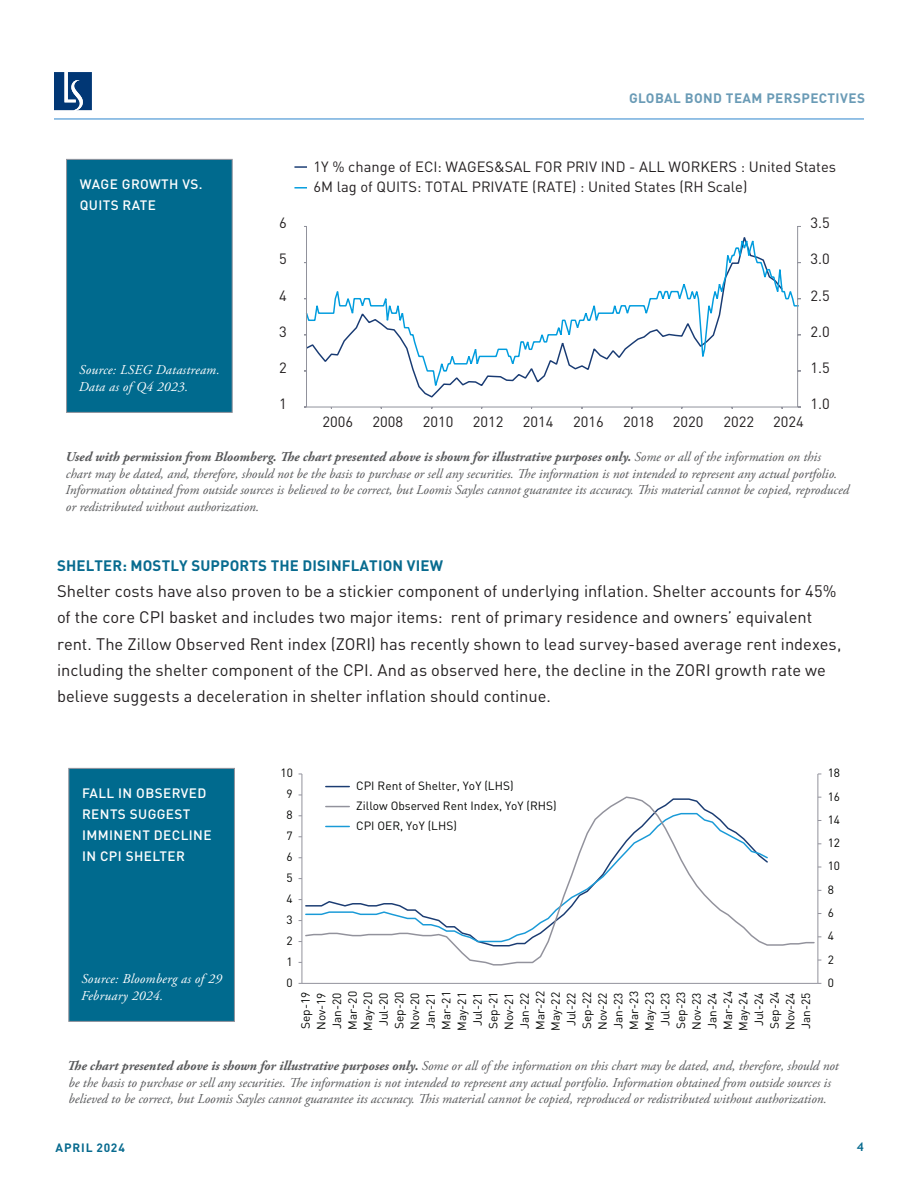
<style>
.page{position:relative;width:918px;height:1188px;background:#fff}
.page>*{position:absolute;margin:0;border:0;box-sizing:border-box;transform-origin:0 0}
.Body_Copy{font:16.5px/26.2px "DINOT";color:#231f20}
.Sub_Head_new{font:700 15px "DINOT";letter-spacing:.01em;color:#086b8f}
.t1{font:14.7px "DINOT";color:#231f20}
.Legal_Disclosure{font:italic 13.5px/16.5px "Adobe Garamond Pro";color:#57585a}
.t2{font:500 13.5px/21px "DINOT";letter-spacing:.03em;color:#fff}
.t3{font:italic 13.5px/16.5px "Adobe Garamond Pro";letter-spacing:.02em;color:#fff}
.t4{font:700 13.5px "DINOT";letter-spacing:.03em;color:#6a9bb6}
.t5{font:700 12px "DINOT";letter-spacing:.07em;color:#086b8f}
.t6{font:700 12px "Trebuchet MS";color:#086b8f}
.t7{font:11.85px/15.6px "DINOT";color:#040503;text-align:center}
.s1{font-weight:700}
</style>
<div class="page">
<svg style="left:305px;top:234px;width:495px;height:158px"></svg>
<hr style="left:307px;top:407px;width:491px;height:1px;background:#91929c">
<hr style="left:797px;top:226px;width:1px;height:181px;background:#91929c">
<hr style="left:306px;top:226px;width:1px;height:181px;background:#91929c">
<svg style="left:294px;top:166px;width:13px;height:2px"></svg>
<svg style="left:294px;top:187px;width:13px;height:2px"></svg>
<div style="left:66px;top:159px;width:167px;height:254px;background:#006a8e;border:1px solid #91929b"></div>
<hr style="left:818px;top:774px;width:1px;height:209px;background:#92929c">
<hr style="left:302px;top:774px;width:1px;height:209px;background:#92929c">
<hr style="left:302px;top:983px;width:516px;height:1px;background:#92929c">
<svg style="left:305px;top:796px;width:510px;height:170px"></svg>
<svg style="left:326px;top:786px;width:23px;height:1px"></svg>
<svg style="left:326px;top:826px;width:23px;height:1px"></svg>
<svg style="left:326px;top:806px;width:23px;height:1px"></svg>
<div style="left:68px;top:768px;width:167px;height:254px;background:#006a8e;border:1px solid #91929b"></div>
<hr style="left:54px;top:118px;width:810px;height:2px;background:#73aede">
<svg style="left:54px;top:72px;width:38px;height:38px"></svg>
<p class="t4" style="left:629px;top:90px;width:237px">GLOBAL BOND TEAM PERSPECTIVES</p>
<p class="t1" style="left:314px;top:157px;width:524px">1Y % change of ECI: WAGES&amp;SAL FOR PRIV IND - ALL WORKERS : United States</p>
<p class="t2" style="left:80px;top:174px;width:124px">WAGE GROWTH VS.</p>
<p class="t1" style="left:314px;top:178px;width:435px">6M lag of QUITS: TOTAL PRIVATE (RATE) : United States (RH Scale)</p>
<p class="t2" style="left:80px;top:195px;width:78px">QUITS RATE</p>
<p class="t1" style="left:279px;top:214px;width:9px">6</p>
<p class="t1" style="left:811px;top:214px;width:21px">3.5</p>
<p class="t1" style="left:279px;top:250px;width:9px">5</p>
<p class="t1" style="left:811px;top:250px;width:21px">3.0</p>
<p class="t1" style="left:279px;top:286px;width:9px">4</p>
<p class="t1" style="left:811px;top:286px;width:21px">2.5</p>
<p class="t1" style="left:279px;top:322px;width:9px">3</p>
<p class="t1" style="left:811px;top:322px;width:21px">2.0</p>
<p class="t3" style="left:79px;top:362px;width:143px">Source: LSEG Datastream.<br>Data as of Q4 2023.</p>
<p class="t1" style="left:279px;top:358px;width:9px">2</p>
<p class="t1" style="left:811px;top:358px;width:21px">1.5</p>
<p class="t1" style="left:279px;top:394px;width:9px">1</p>
<p class="t1" style="left:811px;top:394px;width:21px">1.0</p>
<p class="t1" style="left:323px;top:413px;width:32px">2006</p>
<p class="t1" style="left:372px;top:413px;width:32px">2008</p>
<p class="t1" style="left:423px;top:413px;width:32px">2010</p>
<p class="t1" style="left:473px;top:413px;width:32px">2012</p>
<p class="t1" style="left:523px;top:413px;width:32px">2014</p>
<p class="t1" style="left:573px;top:413px;width:32px">2016</p>
<p class="t1" style="left:623px;top:413px;width:32px">2018</p>
<p class="t1" style="left:673px;top:413px;width:32px">2020</p>
<p class="t1" style="left:723px;top:413px;width:32px">2022</p>
<p class="t1" style="left:773px;top:413px;width:32px">2024</p>
<p class="Legal_Disclosure" style="left:65px;top:449px;width:785px"><span class="s1">Used with permission from Bloomberg. The chart presented above is shown for illustrative purposes only.</span> Some or all of the information on this chart may be dated, and, therefore, should not be the basis to purchase or sell any securities. The information is not intended to represent any actual portfolio.<br>Information obtained from outside sources is believed to be correct, but Loomis Sayles cannot guarantee its accuracy. This material cannot be copied, reproduced or redistributed without authorization.</p>
<p class="Sub_Head_new" style="left:57px;top:556px;width:387px">SHELTER: MOSTLY SUPPORTS THE DISINFLATION VIEW</p>
<p class="Body_Copy" style="left:57px;top:578px;width:786px">Shelter costs have also proven to be a stickier component of underlying inflation. Shelter accounts for 45% of the core CPI basket and includes two major items: rent of primary residence and owners’ equivalent rent. The Zillow Observed Rent index (ZORI) has recently shown to lead survey-based average rent indexes, including the shelter component of the CPI. And as observed here, the decline in the ZORI growth rate we believe suggests a deceleration in shelter inflation should continue.</p>
<p class="t2" style="left:82px;top:783px;width:131px">FALL IN OBSERVED<br>RENTS SUGGEST<br>IMMINENT DECLINE<br>IN CPI SHELTER</p>
<p class="t3" style="left:81px;top:971px;width:142px">Source: Bloomberg as of 29<br>February 2024.</p>
<p class="t7" style="left:281px;top:765px;width:14px">10</p>
<p class="t7" style="left:286px;top:786px;width:8px">9</p>
<p class="t7" style="left:286px;top:807px;width:8px">8</p>
<p class="t7" style="left:286px;top:828px;width:8px">7</p>
<p class="t7" style="left:286px;top:849px;width:8px">6</p>
<p class="t7" style="left:286px;top:870px;width:8px">5</p>
<p class="t7" style="left:286px;top:891px;width:8px">4</p>
<p class="t7" style="left:286px;top:912px;width:8px">3</p>
<p class="t7" style="left:286px;top:933px;width:8px">2</p>
<p class="t7" style="left:286px;top:954px;width:8px">1</p>
<p class="t7" style="left:286px;top:975px;width:8px">0</p>
<p class="t7" style="left:356px;top:778px;width:159px">CPI Rent of Shelter, YoY (LHS)</p>
<p class="t7" style="left:356px;top:818px;width:102px">CPI OER, YoY (LHS)</p>
<p class="t7" style="left:356px;top:798px;width:202px">Zillow Observed Rent Index, YoY (RHS)</p>
<p class="t7" style="left:297px;top:1031px;width:41px;rotate:-90deg">Sep-19<br>Nov-19<br>Jan-20<br>Mar-20<br>May-20<br>Jul-20<br>Sep-20<br>Nov-20<br>Jan-21<br>Mar-21<br>May-21<br>Jul-21<br>Sep-21<br>Nov-21<br>Jan-22<br>Mar-22<br>May-22<br>Jul-22<br>Sep-22<br>Nov-22<br>Jan-23<br>Mar-23<br>May-23<br>Jul-23<br>Sep-23<br>Nov-23<br>Jan-24<br>Mar-24<br>May-24<br>Jul-24<br>Sep-24<br>Nov-24<br>Jan-25</p>
<p class="t7" style="left:828px;top:765px;width:14px">18</p>
<p class="t7" style="left:828px;top:788px;width:14px">16</p>
<p class="t7" style="left:828px;top:812px;width:14px">14</p>
<p class="t7" style="left:828px;top:835px;width:14px">12</p>
<p class="t7" style="left:828px;top:858px;width:14px">10</p>
<p class="t7" style="left:828px;top:881px;width:8px">8</p>
<p class="t7" style="left:828px;top:905px;width:8px">6</p>
<p class="t7" style="left:828px;top:928px;width:8px">4</p>
<p class="t7" style="left:828px;top:951px;width:8px">2</p>
<p class="t7" style="left:828px;top:975px;width:8px">0</p>
<p class="Legal_Disclosure" style="left:67px;top:1058px;width:773px"><span class="s1">The chart presented above is shown for illustrative purposes only.</span> Some or all of the information on this chart may be dated, and, therefore, should not be the basis to purchase or sell any securities. The information is not intended to represent any actual portfolio. Information obtained from outside sources is believed to be correct, but Loomis Sayles cannot guarantee its accuracy. This material cannot be copied, reproduced or redistributed without authorization.</p>
<p class="t5" style="left:56px;top:1140px;width:71px">APRIL 2024</p>
<p class="t6" style="left:857px;top:1140px;width:9px">4</p>
</div>
